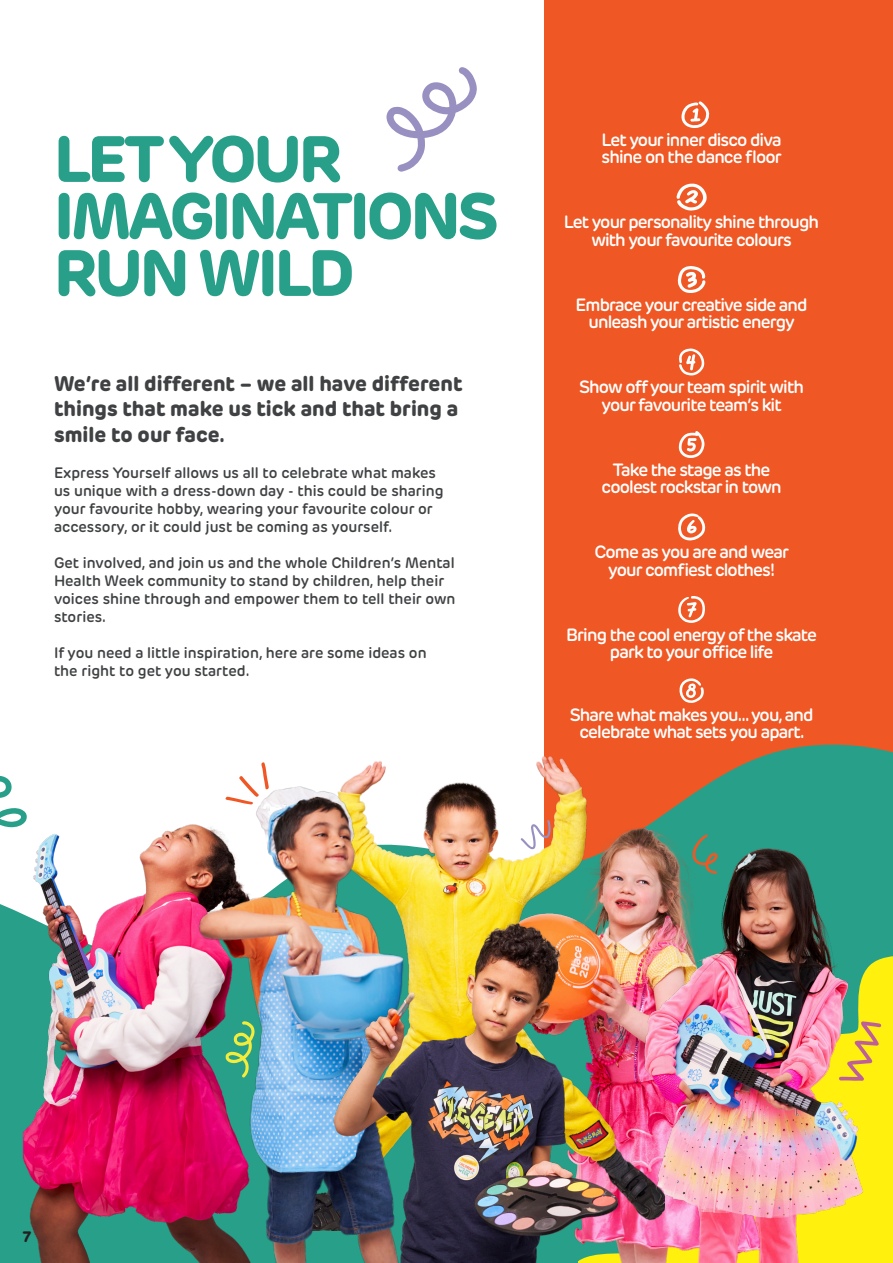
<style>
.page{position:relative;width:893px;height:1263px;background:#fff}
.page>*{position:absolute;margin:0;border:0;box-sizing:border-box;transform-origin:0 0}
.t1{font:800 64.5px/57px "New Rubrik";letter-spacing:-.05em;color:#28a089}
.t2{font:800 21px/25.2px "New Rubrik";color:#3f4143}
.t3{font:600 17.55px/17.5px "New Rubrik";letter-spacing:-.05em;color:#fff;text-align:center}
.t4{font:600 15px/18px "New Rubrik";color:#3f4143}
.t5{font:800 15px "New Rubrik";color:#231f20}
</style>
<div class="page">
<div style="left:544px;top:0;width:349px;height:1263px;background:#ef5824"></div>
<svg style="left:673px;top:744px;width:220px;height:97px;fill:#28a089"></svg>
<svg style="left:0;top:775px;width:22px;height:35px"></svg>
<div style="left:665px;top:808px;width:208px;height:33px;background:#28a089"></div>
<img style="left:502px;top:756px;width:163px;height:148px">
<img style="left:0;top:810px;width:126px;height:453px">
<img style="left:126px;top:761px;width:376px;height:502px">
<img style="left:333px;top:904px;width:256px;height:359px">
<img style="left:589px;top:841px;width:304px;height:422px">
<svg style="left:692px;top:834px;width:26px;height:40px"></svg>
<svg style="left:225px;top:1021px;width:30px;height:57px;background:#5ab275"></svg>
<svg style="left:838px;top:1021px;width:44px;height:60px;background:#e0ca37"></svg>
<svg style="left:225px;top:762px;width:44px;height:42px"></svg>
<svg style="left:386px;top:67px;width:91px;height:105px"></svg>
<svg style="left:681px;top:101px;width:29px;height:27px"></svg>
<svg style="left:676px;top:183px;width:31px;height:28px"></svg>
<svg style="left:678px;top:266px;width:27px;height:27px"></svg>
<svg style="left:679px;top:348px;width:26px;height:27px"></svg>
<svg style="left:679px;top:431px;width:25px;height:27px"></svg>
<svg style="left:678px;top:513px;width:27px;height:28px"></svg>
<svg style="left:678px;top:596px;width:27px;height:27px"></svg>
<svg style="left:679px;top:678px;width:25px;height:25px"></svg>
<p class="t1" style="left:54px;top:131px;width:446px">LET YOUR<br>IMAGINATIONS<br>RUN WILD</p>
<p class="t3" style="left:602px;top:131px;width:182px;text-align:left">Let your inner disco diva shine on the dance floor</p>
<p class="t3" style="left:564px;top:213px;width:257px">Let your personality shine through with your favourite colours</p>
<p class="t3" style="left:576px;top:296px;width:234px">Embrace your creative side and unleash your artistic energy</p>
<p class="t2" style="left:54px;top:371px;width:410px">We’re all different – we all have different things that make us tick and that bring a smile to our face.</p>
<p class="t4" style="left:54px;top:463px;width:384px">Express Yourself allows us all to celebrate what makes</p>
<p class="t4" style="left:54px;top:481px;width:391px">us unique with a dress-down day - this could be sharing your favourite hobby, wearing your favourite colour or accessory, or it could just be coming as yourself.</p>
<p class="t4" style="left:54px;top:553px;width:403px">Get involved, and join us and the whole Children’s Mental Health Week community to stand by children, help their voices shine through and empower them to tell their own stories.</p>
<p class="t4" style="left:54px;top:643px;width:374px">If you need a little inspiration, here are some ideas on</p>
<p class="t4" style="left:54px;top:661px;width:197px">the right to get you started.</p>
<p class="t3" style="left:579px;top:378px;width:226px">Show off your team spirit with your favourite team’s kit</p>
<p class="t3" style="left:613px;top:461px;width:159px">Take the stage as the</p>
<p class="t3" style="left:602px;top:478px;width:181px">coolest rockstar in town</p>
<p class="t3" style="left:594px;top:543px;width:196px">Come as you are and wear your comfiest clothes!</p>
<p class="t3" style="left:566px;top:625px;width:252px">Bring the cool energy of the skate park to your office life</p>
<p class="t3" style="left:570px;top:705px;width:245px">Share what makes you... you, and celebrate what sets you apart.</p>
<p class="t5" style="left:22px;top:1227px;width:11px">7</p>
</div>
